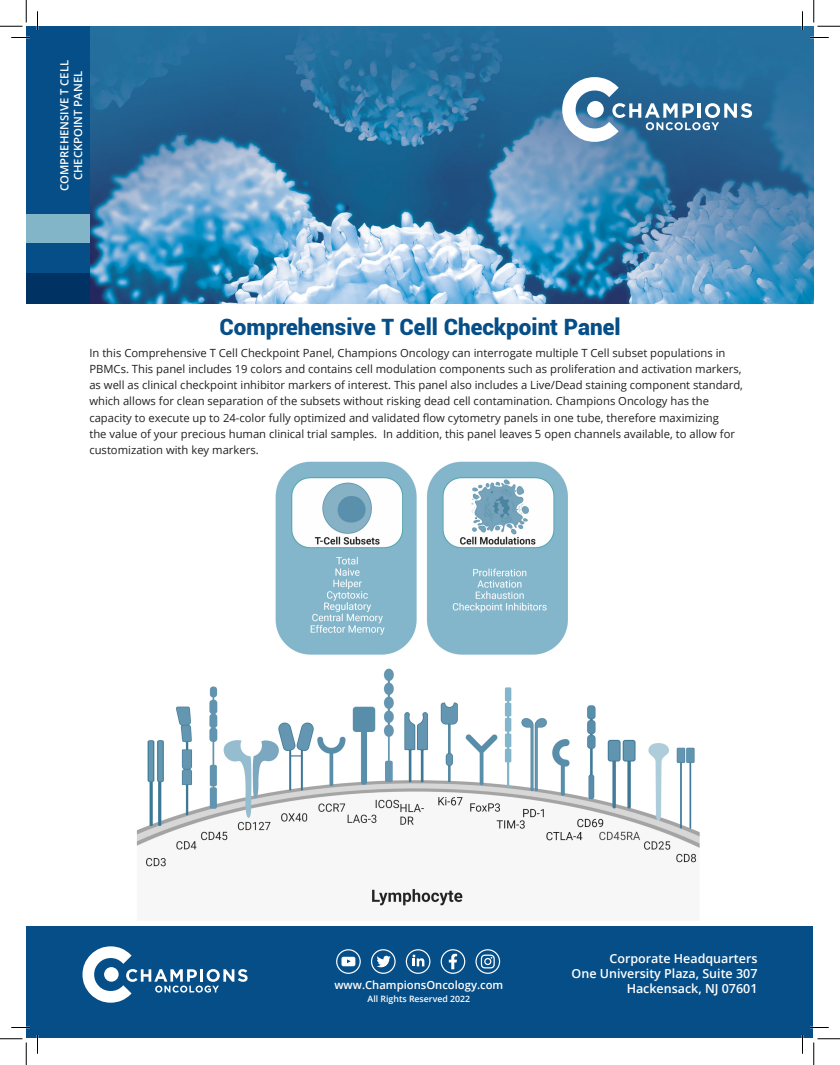
<style>
.page{position:relative;width:840px;height:1065px;background:#fff}
.page>*{position:absolute;margin:0;border:0;box-sizing:border-box;transform-origin:0 0}
.t1{font:900 22.5px "Roboto";color:#064e87}
.t2{font:600 12.5px/15px "Open Sans";color:#fff;text-align:right}
.t3{font:11.25px/16.2px "Open Sans";color:#231f20}
.t4{font:600 11.25px/13.5px "Open Sans";color:#fff;text-align:center}
.t5{font:600 8.75px "Open Sans";color:#fff}
</style>
<div class="page">
<img style="left:89px;top:26px;width:725px;height:278px">
<div style="left:27px;top:926px;width:786px;height:112px;background:#064e87"></div>
<svg style="left:83px;top:946px;width:165px;height:57px"></svg>
<svg style="left:475px;top:949px;width:25px;height:25px"></svg>
<svg style="left:406px;top:949px;width:24px;height:25px"></svg>
<svg style="left:371px;top:949px;width:25px;height:25px"></svg>
<svg style="left:336px;top:949px;width:25px;height:25px"></svg>
<svg style="left:441px;top:949px;width:24px;height:25px"></svg>
<div style="left:26px;top:214px;width:63px;height:30px;background:#83b5c9"></div>
<div style="left:26px;top:244px;width:63px;height:30px;background:#064e87"></div>
<div style="left:26px;top:274px;width:63px;height:30px;background:#003363"></div>
<div style="left:26px;top:26px;width:63px;height:188px;background:#064e87"></div>
<svg style="left:562px;top:77px;width:190px;height:65px"></svg>
<img style="left:136px;top:668px;width:564px;height:238px">
<img style="left:275px;top:461px;width:293px;height:194px">
<svg style="left:11px;top:37px;width:19px;height:1px"></svg>
<svg style="left:810px;top:37px;width:19px;height:1px"></svg>
<svg style="left:11px;top:1027px;width:19px;height:1px"></svg>
<svg style="left:810px;top:1027px;width:19px;height:1px"></svg>
<svg style="left:37px;top:11px;width:1px;height:19px"></svg>
<svg style="left:37px;top:1035px;width:1px;height:19px"></svg>
<svg style="left:802px;top:11px;width:1px;height:19px"></svg>
<svg style="left:802px;top:1035px;width:1px;height:19px"></svg>
<svg style="left:0;top:0;width:27px;height:27px"></svg>
<svg style="left:0;top:1039px;width:27px;height:26px"></svg>
<svg style="left:814px;top:0;width:26px;height:27px"></svg>
<svg style="left:814px;top:1039px;width:26px;height:26px"></svg>
<p class="t4" style="left:58px;top:191px;width:133px;rotate:-90deg">COMPREHENSIVE T CELL<br>CHECKPOINT PANEL</p>
<p class="t1" style="left:219px;top:311px;width:403px">Comprehensive T Cell Checkpoint Panel</p>
<p class="t3" style="left:89px;top:344px;width:655px">In this Comprehensive T Cell Checkpoint Panel, Champions Oncology can interrogate multiple T Cell subset populations in PBMCs. This panel includes 19 colors and contains cell modulation components such as proliferation and activation markers, as well as clinical checkpoint inhibitor markers of interest. This panel also includes a Live/Dead staining component standard, which allows for clean separation of the subsets without risking dead cell contamination. Champions Oncology has the capacity to execute up to 24-color fully optimized and validated flow cytometry panels in one tube, therefore maximizing<br>the value of your precious human clinical trial samples. In addition, this panel leaves 5 open channels available, to allow for customization with key markers.</p>
<p class="t4" style="left:334px;top:978px;width:170px">www.ChampionsOncology.com</p>
<p class="t5" style="left:368px;top:993px;width:104px">All Rights Reserved 2022</p>
<p class="t2" style="left:572px;top:951px;width:187px">Corporate Headquarters<br>One University Plaza, Suite 307<br>Hackensack, NJ 07601</p>
</div>
